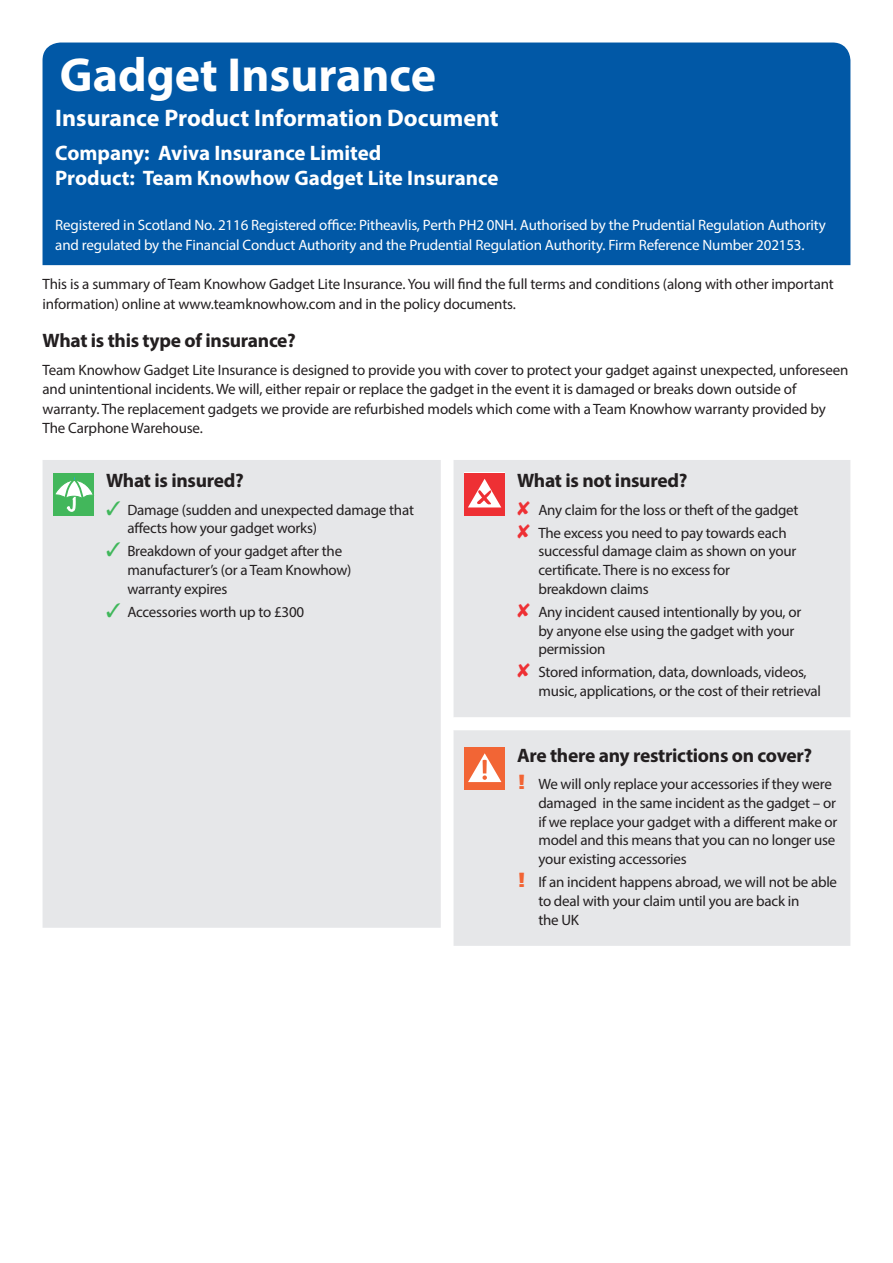
<style>
.page{position:relative;width:893px;height:1263px;background:#fff}
.page>*{position:absolute;margin:0;border:0;box-sizing:border-box;transform-origin:0 0}
.Form_title{font:700 48px "Myriad Pro";color:#fff}
.Form_sub_title{font:700 24px "Myriad Pro";color:#fff}
.Company_Product_head{font:700 21px/25.2px "Myriad Pro";color:#fff}
.Cover_subhead{font:700 19.5px "Myriad Pro";letter-spacing:-.015em;color:#231f20}
.Form_intro{font:15px/18.8px "Myriad Pro";letter-spacing:-.015em;color:#231f20}
.Company_Product_head-2{font:15px/19.5px "Myriad Pro";letter-spacing:-.01em;color:#fff}
.s1{color:#40b75b}
.s2{color:#ee3034}
.s3{font-family:"CPW Trade";font-size:19.5px;color:#f26434}
</style>
<div class="page">
<div style="left:43px;top:43px;width:807px;height:222px;background:#0158a6"></div>
<div style="left:43px;top:460px;width:398px;height:468px;background:#e6e7e9"></div>
<div style="left:53px;top:473px;width:41px;height:42px;background:#42b75b"></div>
<svg style="left:55px;top:476px;width:38px;height:36px"></svg>
<div style="left:454px;top:460px;width:396px;height:486px;background:#e6e7e9"></div>
<svg style="left:454px;top:717px;width:396px;height:13px"></svg>
<div style="left:464px;top:473px;width:41px;height:42px;background:#ee3034"></div>
<svg style="left:468px;top:479px;width:33px;height:28px"></svg>
<div style="left:464px;top:747px;width:41px;height:43px;background:#f26535"></div>
<svg style="left:468px;top:753px;width:33px;height:29px"></svg>
<p class="Form_title" style="left:60px;top:44px;width:378px">Gadget Insurance</p>
<p class="Form_sub_title" style="left:55px;top:103px;width:445px">Insurance Product Information Document</p>
<p class="Company_Product_head" style="left:55px;top:140px;width:445px">Company: Aviva Insurance Limited<br>Product: Team Knowhow Gadget Lite Insurance</p>
<p class="Company_Product_head-2" style="left:55px;top:215px;width:772px">Registered in Scotland No. 2116 Registered office: Pitheavlis, Perth PH2 0NH. Authorised by the Prudential Regulation Authority and regulated by the Financial Conduct Authority and the Prudential Regulation Authority. Firm Reference Number 202153.</p>
<p class="Form_intro" style="left:43px;top:274px;width:793px;line-height:19.5px">This is a summary of Team Knowhow Gadget Lite Insurance. You will find the full terms and conditions (along with other important information) online at www.teamknowhow.com and in the policy documents.</p>
<p class="Cover_subhead" style="left:43px;top:328px;width:255px">What is this type of insurance?</p>
<p class="Form_intro" style="left:43px;top:360px;width:807px;line-height:19.5px">Team Knowhow Gadget Lite Insurance is designed to provide you with cover to protect your gadget against unexpected, unforeseen and unintentional incidents. We will, either repair or replace the gadget in the event it is damaged or breaks down outside of warranty. The replacement gadgets we provide are refurbished models which come with a Team Knowhow warranty provided by The Carphone Warehouse.</p>
<p class="Cover_subhead" style="left:106px;top:468px;width:139px">What is insured?</p>
<p class="Form_intro" style="left:127px;top:500px;width:288px;text-indent:-21px"><span class="s1">✓</span> Damage (sudden and unexpected damage that affects how your gadget works)</p>
<p class="Form_intro" style="left:127px;top:542px;width:226px;text-indent:-21px"><span class="s1">✓</span> Breakdown of your gadget after the manufacturer’s (or a Team Knowhow) warranty expires</p>
<p class="Form_intro" style="left:106px;top:602px;width:200px"><span class="s1">✓</span> Accessories worth up to £300</p>
<p class="Cover_subhead" style="left:517px;top:468px;width:172px">What is not insured?</p>
<p class="Form_intro" style="left:517px;top:500px;width:283px"><span class="s2">✘</span> Any claim for the loss or theft of the gadget</p>
<p class="Form_intro" style="left:538px;top:523px;width:259px;text-indent:-21px"><span class="s2">✘</span> The excess you need to pay towards each successful damage claim as shown on your certificate. There is no excess for breakdown claims</p>
<p class="Form_intro" style="left:538px;top:602px;width:265px;text-indent:-21px"><span class="s2">✘</span> Any incident caused intentionally by you, or by anyone else using the gadget with your permission</p>
<p class="Form_intro" style="left:538px;top:663px;width:284px;text-indent:-21px"><span class="s2">✘</span> Stored information, data, downloads, videos, music, applications, or the cost of their retrieval</p>
<p class="Cover_subhead" style="left:517px;top:742px;width:297px">Are there any restrictions on cover?</p>
<p class="Form_intro" style="left:538px;top:774px;width:301px;text-indent:-21px"><span class="s3">!</span> We will only replace your accessories if they were damaged in the same incident as the gadget – or if we replace your gadget with a different make or model and this means that you can no longer use your existing accessories</p>
<p class="Form_intro" style="left:538px;top:872px;width:300px;text-indent:-21px"><span class="s3">!</span> If an incident happens abroad, we will not be able to deal with your claim until you are back in<br>the UK</p>
</div>
